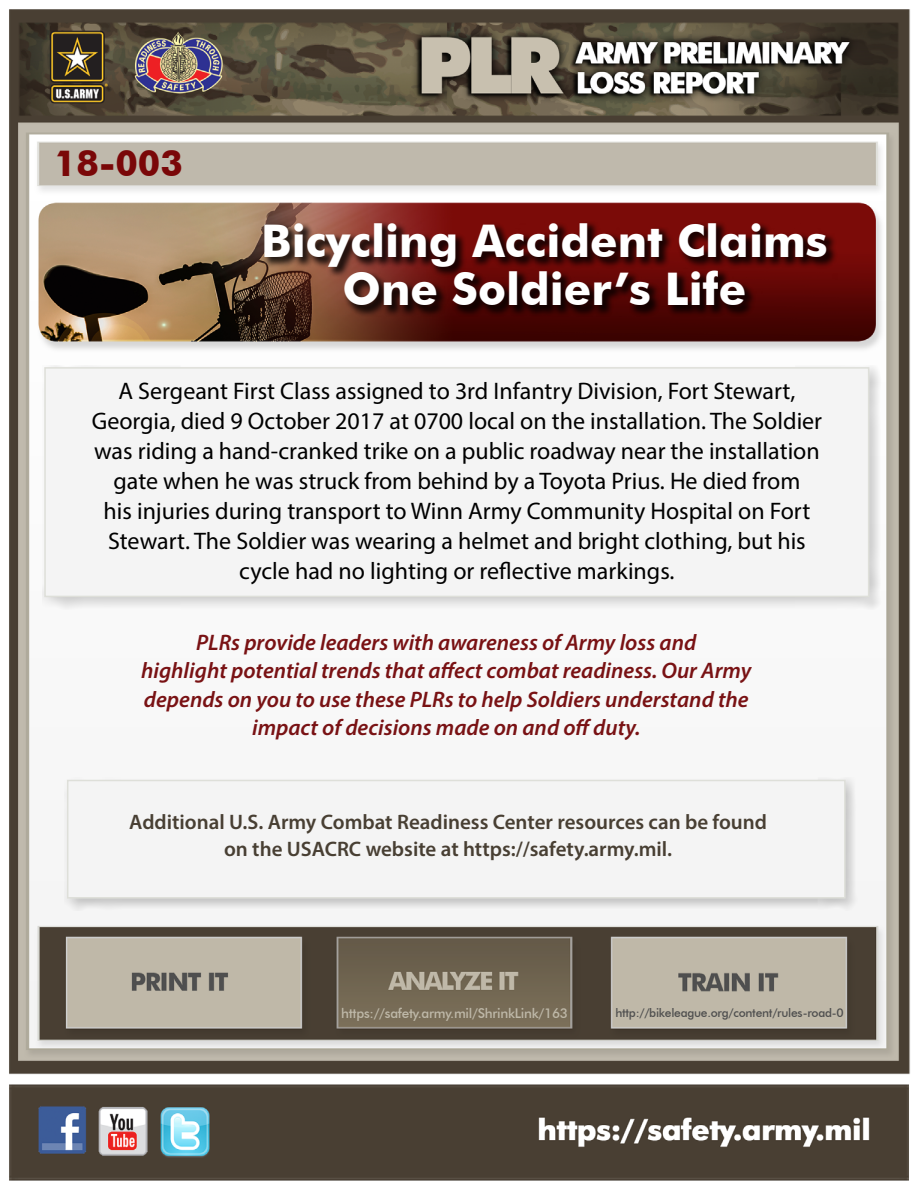
<style>
.page{position:relative;width:918px;height:1188px;background:#fff}
.page>*{position:absolute;margin:0;border:0;box-sizing:border-box;transform-origin:0 0}
.t1{font:700 45px/48px "Futura BT";color:#fff;text-align:center}
.t2{font:700 36px "Futura BT";color:#7a0708}
.t3{font:24px/30px "Myriad Pro";color:#000;text-align:center}
.t4{font:italic 600 22.5px/28.5px "Myriad Pro";color:#791214;text-align:center}
.t5{font:600 21px/27px "Myriad Pro";color:#483f33;text-align:center}
.t6{font:500 13.5px "Futura BT";letter-spacing:-.02em;color:#beb8a8}
.t7{font:500 12px "Futura BT";letter-spacing:-.02em;color:#4f4f4f}
</style>
<div class="page">
<img style="left:9px;top:9px;width:901px;height:1172px">
<div style="left:42px;top:365px;width:839px;height:244px;background:#000;opacity:.2"></div>
<div style="left:44px;top:367px;width:825px;height:230px;background:#f4f4f4;border:2px solid #dedfd9"></div>
<div style="left:262px;top:221px;width:575px;height:96px;background:#000;opacity:.78"></div>
<div style="left:65px;top:778px;width:793px;height:133px;background:#000;opacity:.2"></div>
<div style="left:67px;top:780px;width:779px;height:119px;background:#f4f4f4;border:2px solid #dedfd9"></div>
<h2 class="t2" style="left:54px;top:141px;width:130px">18-003</h2>
<h1 class="t1" style="left:261px;top:217px;width:568px">Bicycling Accident Claims<br>One Soldier’s Life</h1>
<p class="t3" style="left:92px;top:375px;width:732px">A Sergeant First Class assigned to 3rd Infantry Division, Fort Stewart, Georgia, died 9 October 2017 at 0700 local on the installation. The Soldier was riding a hand-cranked trike on a public roadway near the installation gate when he was struck from behind by a Toyota Prius. He died from<br>his injuries during transport to Winn Army Community Hospital on Fort Stewart. The Soldier was wearing a helmet and bright clothing, but his cycle had no lighting or reflective markings.</p>
<p class="t4" style="left:141px;top:627px;width:612px">PLRs provide leaders with awareness of Army loss and<br>highlight potential trends that affect combat readiness. Our Army depends on you to use these PLRs to help Soldiers understand the impact of decisions made on and off duty.</p>
<p class="t5" style="left:129px;top:808px;width:639px">Additional U.S. Army Combat Readiness Center resources can be found on the USACRC website at https://safety.army.mil.</p>
<p class="t6" style="left:341px;top:1005px;width:228px">https://safety.army.mil/ShrinkLink/163</p>
<p class="t7" style="left:615px;top:1006px;width:230px">http://bikeleague.org/content/rules-road-0</p>
</div>
